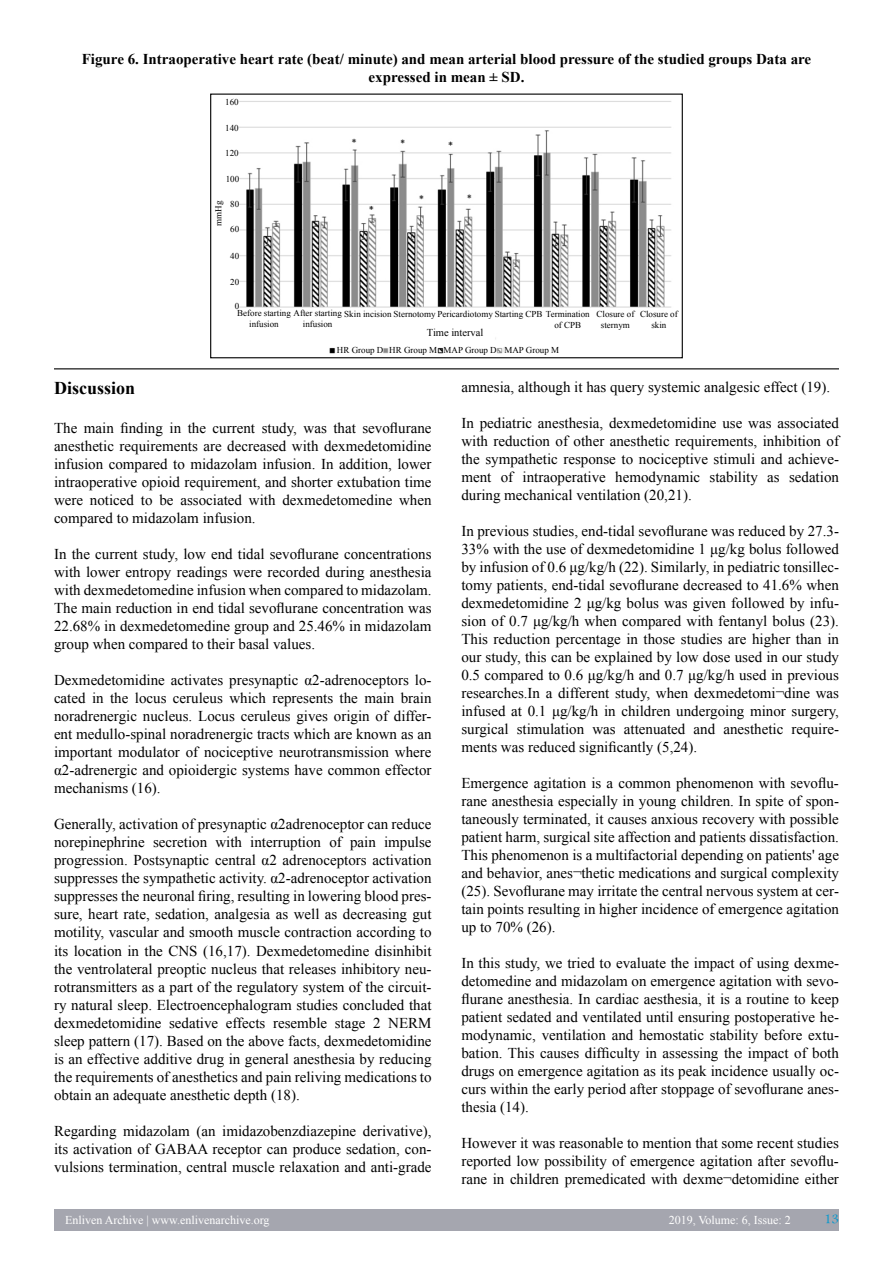
<style>
.page{position:relative;width:893px;height:1263px;background:#fff}
.page>*{position:absolute;margin:0;border:0;box-sizing:border-box;transform-origin:0 0}
.t1{font:700 18px "Times New Roman";color:#000}
.t2{font:15px/18px "Times New Roman";color:#000;text-align:justify}
.t3{font:700 15px/18px "Times New Roman";color:#000;text-align:center}
.t4{font:13.5px "Andalus";color:#0098ce}
.t5{font:12px "Times New Roman";color:#fff}
.t6{font:10.5px "Times New Roman";color:#000}
.t7{font:9px/10.8px "Times New Roman";color:#000}
</style>
<div class="page">
<div style="left:54px;top:1209px;width:785px;height:22px;background:#a5a6af"></div>
<img style="left:239px;top:101px;width:432px;height:253px">
<div style="left:210px;top:94px;width:473px;height:264px;border:1px solid #000"></div>
<hr style="left:54px;top:368px;width:785px;height:1px;background:#000">
<p class="t3" style="left:82px;top:50px;width:731px">Figure 6. Intraoperative heart rate (beat/ minute) and mean arterial blood pressure of the studied groups Data are expressed in mean ± SD.</p>
<p class="t7" style="left:225px;top:96px;width:15px">160</p>
<p class="t7" style="left:225px;top:122px;width:15px">140</p>
<p class="t7" style="left:225px;top:148px;width:15px">120</p>
<p class="t7" style="left:226px;top:174px;width:15px">100</p>
<p class="t7" style="left:213px;top:226px;width:27px;rotate:-90deg">mmHg</p>
<p class="t7" style="left:230px;top:199px;width:10px">80</p>
<p class="t7" style="left:230px;top:224px;width:10px">60</p>
<p class="t7" style="left:230px;top:251px;width:10px">40</p>
<p class="t7" style="left:230px;top:276px;width:10px">20</p>
<p class="t7" style="left:235px;top:300px;width:6px">0</p>
<p class="t7" style="left:249px;top:308px;width:94px;text-indent:-12px">Before starting After starting infusion</p>
<p class="t7" style="left:303px;top:319px;width:31px">infusion</p>
<p class="t7" style="left:554px;top:309px;width:37px;text-indent:-210px">Skin incision Sternotomy Pericardiotomy Starting CPB Termination of CPB</p>
<p class="t7" style="left:597px;top:308px;width:39px;text-align:center">Closure of sternym</p>
<p class="t7" style="left:640px;top:308px;width:39px;text-align:center">Closure of skin</p>
<p class="t7" style="left:337px;top:344px;width:224px">HR Group D HR Group M MAP Group D MAP Group M</p>
<p class="t6" style="left:427px;top:325px;width:58px">Time interval</p>
<p class="t1" style="left:54px;top:375px;width:83px">Discussion</p>
<p class="t2" style="left:54px;top:419px;width:379px">The main finding in the current study, was that sevoflurane anesthetic requirements are decreased with dexmedetomidine infusion compared to midazolam infusion. In addition, lower intraoperative opioid requirement, and shorter extubation time were noticed to be associated with dexmedetomedine when compared to midazolam infusion.</p>
<p class="t2" style="left:54px;top:545px;width:379px">In the current study, low end tidal sevoflurane concentrations with lower entropy readings were recorded during anesthesia with dexmedetomedine infusion when compared to midazolam.<br>The main reduction in end tidal sevoflurane concentration was 22.68% in dexmedetomedine group and 25.46% in midazolam group when compared to their basal values.</p>
<p class="t2" style="left:54px;top:671px;width:379px">Dexmedetomidine activates presynaptic α2-adrenoceptors lo&shy;cated in the locus ceruleus which represents the main brain noradrenergic nucleus. Locus ceruleus gives origin of differ&shy;ent medullo-spinal noradrenergic tracts which are known as an important modulator of nociceptive neurotransmission where α2-adrenergic and opioidergic systems have common effector mechanisms (16).</p>
<p class="t2" style="left:54px;top:815px;width:379px">Generally, activation of presynaptic α2adrenoceptor can reduce norepinephrine secretion with interruption of pain impulse progression. Postsynaptic central α2 adrenoceptors activation suppresses the sympathetic activity. α2-adrenoceptor activation suppresses the neuronal firing, resulting in lowering blood pres&shy;sure, heart rate, sedation, analgesia as well as decreasing gut motility, vascular and smooth muscle contraction according to its location in the CNS (16,17). Dexmedetomedine disinhibit the ventrolateral preoptic nucleus that releases inhibitory neu&shy;rotransmitters as a part of the regulatory system of the circuit&shy;ry natural sleep. Electroencephalogram studies concluded that dexmedetomidine sedative effects resemble stage 2 NERM sleep pattern (17). Based on the above facts, dexmedetomidine is an effective additive drug in general anesthesia by reducing the requirements of anesthetics and pain reliving medications to obtain an adequate anesthetic depth (18).</p>
<p class="t2" style="left:54px;top:1121px;width:379px">Regarding midazolam (an imidazobenzdiazepine derivative), its activation of GABAA receptor can produce sedation, con&shy;vulsions termination, central muscle relaxation and anti-grade</p>
<p class="t2" style="left:461px;top:378px;width:370px">amnesia, although it has query systemic analgesic effect (19).</p>
<p class="t2" style="left:461px;top:414px;width:379px">In pediatric anesthesia, dexmedetomidine use was associated with reduction of other anesthetic requirements, inhibition of the sympathetic response to nociceptive stimuli and achieve&shy;ment of intraoperative hemodynamic stability as sedation during mechanical ventilation (20,21).</p>
<p class="t2" style="left:461px;top:522px;width:379px">In previous studies, end-tidal sevoflurane was reduced by 27.3- 33% with the use of dexmedetomidine 1 μg/kg bolus followed by infusion of 0.6 μg/kg/h (22). Similarly, in pediatric tonsillec&shy;tomy patients, end-tidal sevoflurane decreased to 41.6% when dexmedetomidine 2 μg/kg bolus was given followed by infu&shy;sion of 0.7 μg/kg/h when compared with fentanyl bolus (23).<br>This reduction percentage in those studies are higher than in our study, this can be explained by low dose used in our study 0.5 compared to 0.6 μg/kg/h and 0.7 μg/kg/h used in previous researches.In a different study, when dexmedetomi¬dine was infused at 0.1 μg/kg/h in children undergoing minor surgery, surgical stimulation was attenuated and anesthetic require&shy;ments was reduced significantly (5,24).</p>
<p class="t2" style="left:461px;top:774px;width:379px">Emergence agitation is a common phenomenon with sevoflu&shy;rane anesthesia especially in young children. In spite of spon&shy;taneously terminated, it causes anxious recovery with possible patient harm, surgical site affection and patients dissatisfaction.<br>This phenomenon is a multifactorial depending on patients' age and behavior, anes¬thetic medications and surgical complexity (25). Sevoflurane may irritate the central nervous system at cer&shy;tain points resulting in higher incidence of emergence agitation up to 70% (26).</p>
<p class="t2" style="left:461px;top:954px;width:379px">In this study, we tried to evaluate the impact of using dexme&shy;detomedine and midazolam on emergence agitation with sevo&shy;flurane anesthesia. In cardiac aesthesia, it is a routine to keep patient sedated and ventilated until ensuring postoperative he&shy;modynamic, ventilation and hemostatic stability before extu&shy;bation. This causes difficulty in assessing the impact of both drugs on emergence agitation as its peak incidence usually oc&shy;curs within the early period after stoppage of sevoflurane anes&shy;thesia (14).</p>
<p class="t2" style="left:461px;top:1134px;width:379px">However it was reasonable to mention that some recent studies reported low possibility of emergence agitation after sevoflu&shy;rane in children premedicated with dexme¬detomidine either</p>
<p class="t5" style="left:65px;top:1212px;width:206px">Enliven Archive | www.enlivenarchive.org</p>
<p class="t5" style="left:669px;top:1212px;width:124px">2019, Volume: 6, Issue: 2</p>
<p class="t4" style="left:824px;top:1209px;width:16px">13</p>
</div>
